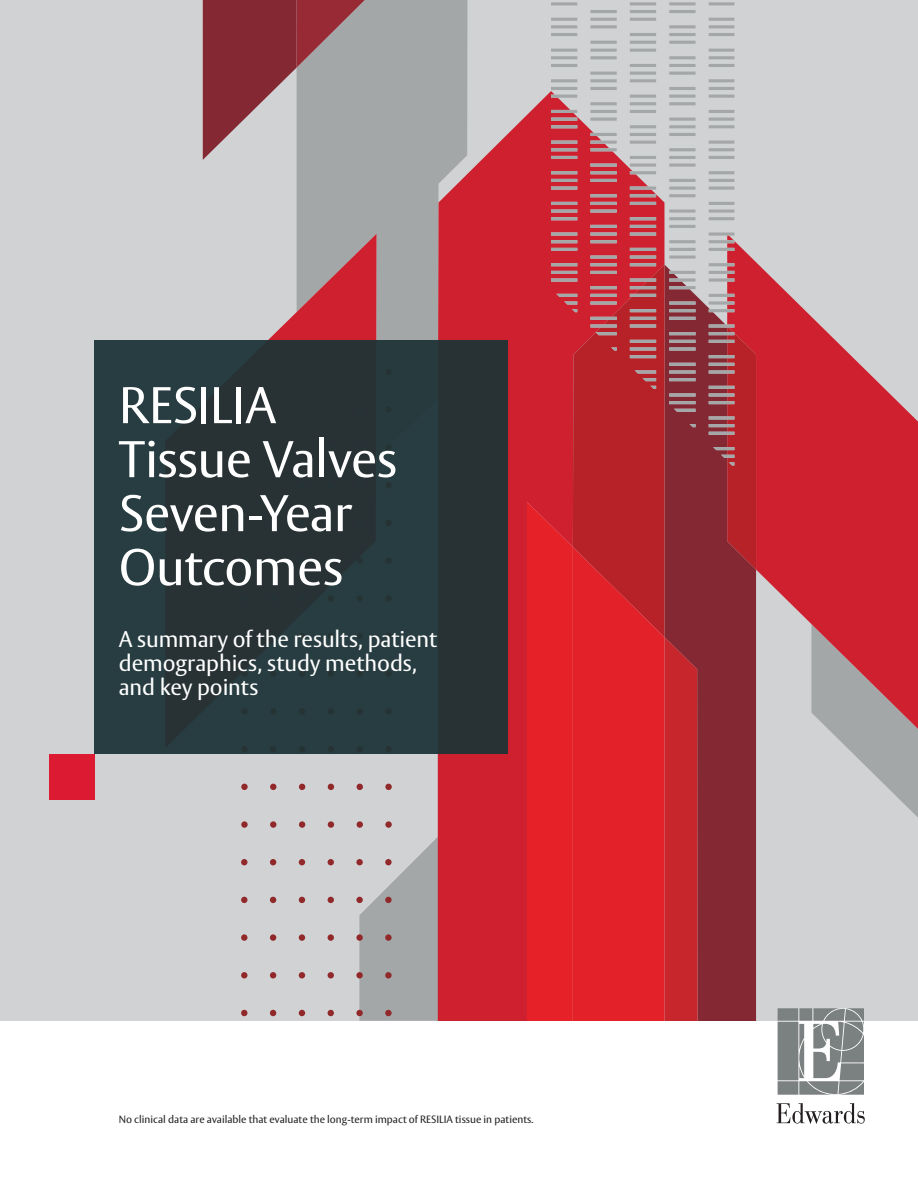
<style>
.page{position:relative;width:918px;height:1188px;background:#fff}
.page>*{position:absolute;margin:0;border:0;box-sizing:border-box;transform-origin:0 0}
.Ad_Call_to_Action_11{font:51px "Vesta Std";letter-spacing:-.01em;color:#fff}
.Ad_Call_to_Action_11-2{font:22.5px/24px "Vesta Std";letter-spacing:-.005em;color:#fff}
.t1{font:10.5px "Vesta Std";color:#231f20}
</style>
<div class="page">
<div style="left:0;top:0;width:918px;height:1021px;background:#d1d2d4"></div>
<svg style="left:241px;top:836px;width:197px;height:185px"></svg>
<div style="left:297px;top:0;width:170px;height:340px;background:#a4a7a8"></div>
<svg style="left:848px;top:748px;width:70px;height:69px"></svg>
<svg style="left:438px;top:91px;width:113px;height:930px;background:#cd303e"></svg>
<svg style="left:734px;top:240px;width:184px;height:508px;fill:#cf202f"></svg>
<svg style="left:203px;top:0;width:176px;height:160px"></svg>
<div style="left:698px;top:265px;width:58px;height:756px;background:#842933"></div>
<svg style="left:727px;top:328px;width:29px;height:242px;background:#b4232b"></svg>
<svg style="left:268px;top:234px;width:109px;height:106px"></svg>
<svg style="left:527px;top:264px;width:171px;height:757px;background:#d4222a"></svg>
<svg style="left:551px;top:49px;width:183px;height:416px"></svg>
<svg style="left:551px;top:2px;width:183px;height:42px"></svg>
<svg style="left:241px;top:783px;width:151px;height:45px"></svg>
<div style="left:49px;top:754px;width:45px;height:46px;background:#dc1a32"></div>
<div style="left:94px;top:340px;width:414px;height:414px;background:#283235"></div>
<svg style="left:778px;top:1008px;width:86px;height:87px;background:#969999"></svg>
<svg style="left:777px;top:1103px;width:88px;height:21px"></svg>
<p class="Ad_Call_to_Action_11" style="left:119px;top:375px;width:159px">RESILIA</p>
<p class="Ad_Call_to_Action_11" style="left:119px;top:429px;width:280px">Tissue Valves</p>
<p class="Ad_Call_to_Action_11" style="left:119px;top:483px;width:235px">Seven-Year</p>
<p class="Ad_Call_to_Action_11" style="left:119px;top:537px;width:226px">Outcomes</p>
<p class="Ad_Call_to_Action_11-2" style="left:119px;top:627px;width:320px">A summary of the results, patient demographics, study methods, and key points</p>
<p class="t1" style="left:119px;top:1113px;width:416px">No clinical data are available that evaluate the long-term impact of RESILIA tissue in patients.</p>
</div>
